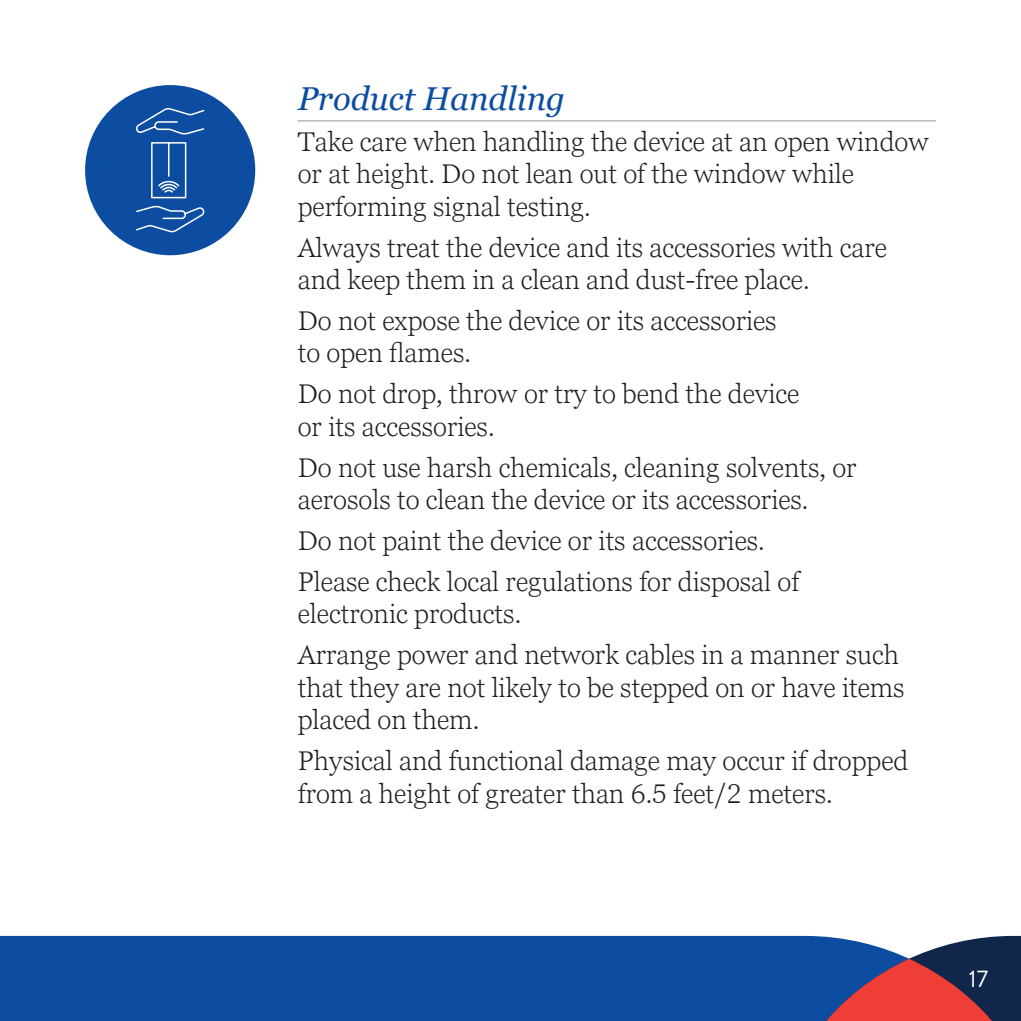
<style>
.page{position:relative;width:1021px;height:1021px;background:#fff}
.page>*{position:absolute;margin:0;border:0;box-sizing:border-box;transform-origin:0 0}
.Subheading{font:italic 33px "Georgia Pro";color:#0d4da1}
.BodyCopy{font:300 27px/32.4px "Georgia Pro";color:#231f20}
.t1{font:24px "Brandon Grotesque";color:#fff}
</style>
<div class="page">
<div style="left:0;top:935px;width:797px;height:85px;background:#0d4da1"></div>
<svg style="left:797px;top:935px;width:223px;height:85px;background:#684d6e"></svg>
<hr style="left:298px;top:120px;width:637px;height:1px;background:#939598">
<div style="left:85px;top:85px;width:170px;height:170px;background:#0d4da1;border-radius:50%"></div>
<svg style="left:135px;top:108px;width:70px;height:125px"></svg>
<p class="Subheading" style="left:298px;top:80px;width:269px">Product Handling</p>
<p class="BodyCopy" style="left:298px;top:126px;width:632px">Take care when handling the device at an open window or at height. Do not lean out of the window while performing signal testing.</p>
<p class="BodyCopy" style="left:298px;top:232px;width:590px">Always treat the device and its accessories with care and keep them in a clean and dust-free place.</p>
<p class="BodyCopy" style="left:298px;top:305px;width:480px">Do not expose the device or its accessories to open flames.</p>
<p class="BodyCopy" style="left:298px;top:379px;width:503px">Do not drop, throw or try to bend the device or its accessories.</p>
<p class="BodyCopy" style="left:298px;top:452px;width:560px">Do not use harsh chemicals, cleaning solvents, or aerosols to clean the device or its accessories.</p>
<p class="BodyCopy" style="left:298px;top:525px;width:468px">Do not paint the device or its accessories.</p>
<p class="BodyCopy" style="left:298px;top:566px;width:503px">Please check local regulations for disposal of electronic products.</p>
<p class="BodyCopy" style="left:298px;top:640px;width:608px">Arrange power and network cables in a manner such that they are not likely to be stepped on or have items placed on them.</p>
<p class="BodyCopy" style="left:298px;top:745px;width:612px">Physical and functional damage may occur if dropped from a height of greater than 6.5 feet/2 meters.</p>
<p class="t1" style="left:968px;top:962px;width:21px">17</p>
</div>
